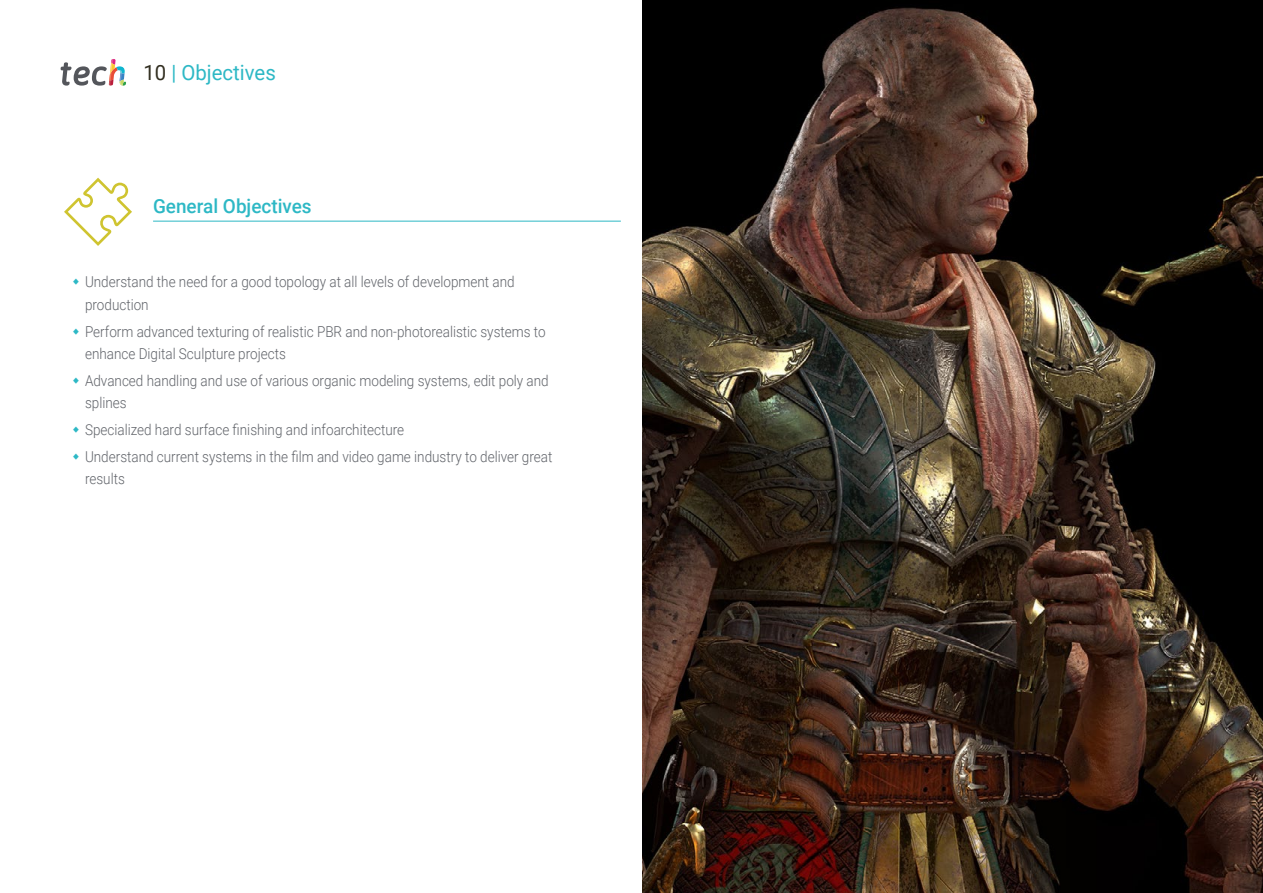
<style>
.page{position:relative;width:1263px;height:893px;background:#fff}
.page>*{position:absolute;margin:0;border:0;box-sizing:border-box;transform-origin:0 0}
.t1{font:21px "Roboto";color:#2db8c5}
.t2{font:500 19.5px "Roboto";color:#2db8c5}
.t3{font:300 15px/22.5px "Roboto";color:#61646a;scale:.9 1}
.s1{color:#312e20}
</style>
<div class="page">
<svg style="left:64px;top:178px;width:68px;height:68px"></svg>
<img style="left:642px;top:0;width:621px;height:893px">
<svg style="left:61px;top:59px;width:65px;height:27px"></svg>
<hr style="left:153px;top:221px;width:468px;height:1px;background:#2db8c5">
<h1 class="t1" style="left:144px;top:57px;width:134px"><span class="s1">10</span> | Objectives</h1>
<h2 class="t2" style="left:153px;top:192px;width:160px">General Objectives</h2>
<p class="t3" style="left:85px;top:270px;width:479px">Understand the need for a good topology at all levels of development and production</p>
<p class="t3" style="left:85px;top:320px;width:513px">Perform advanced texturing of realistic PBR and non-photorealistic systems to enhance Digital Sculpture projects</p>
<p class="t3" style="left:85px;top:369px;width:517px">Advanced handling and use of various organic modeling systems, edit poly and splines</p>
<p class="t3" style="left:85px;top:416px;width:521px;line-height:26.7px">Specialized hard surface finishing and infoarchitecture<br>Understand current systems in the film and video game industry to deliver great</p>
<p class="t3" style="left:85px;top:467px;width:46px">results</p>
</div>
